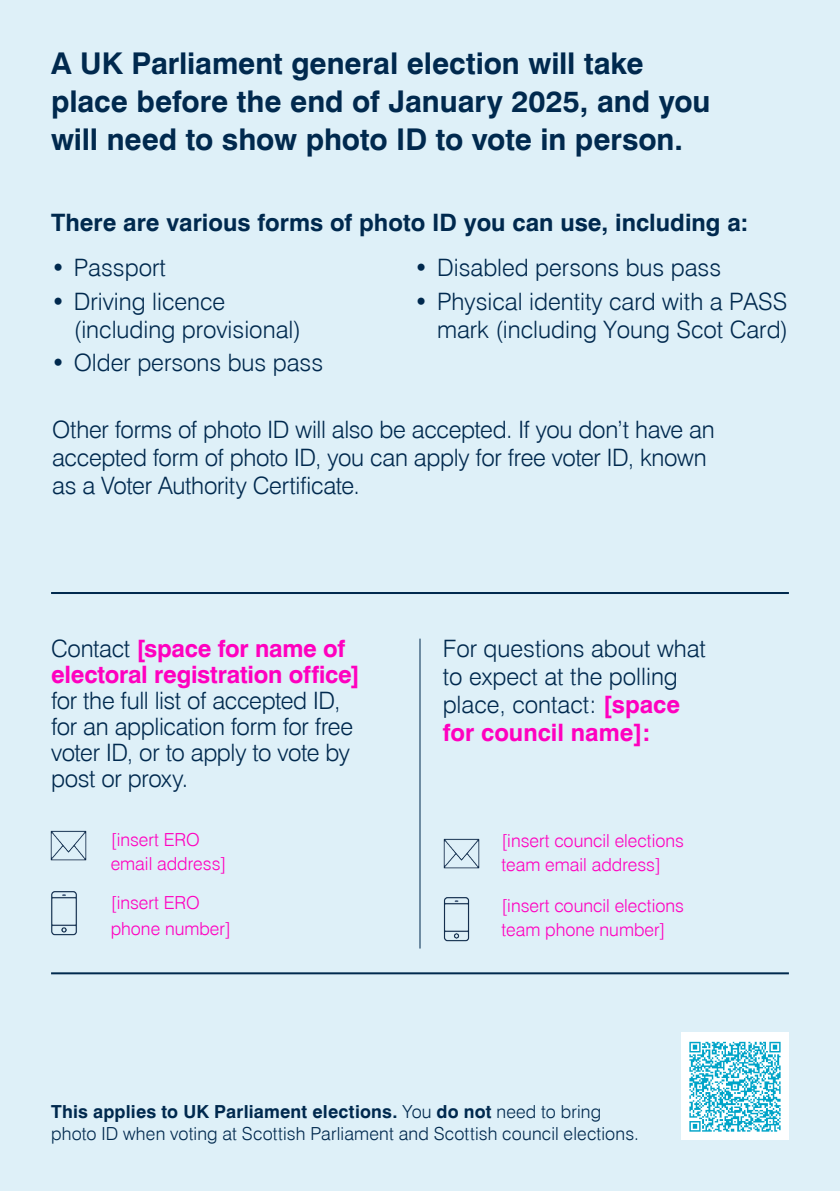
<style>
.page{position:relative;width:840px;height:1191px;background:#fff}
.page>*{position:absolute;margin:0;border:0;box-sizing:border-box;transform-origin:0 0}
.text_12_16{font:700 30px/38px "Swiss 721 BT";color:#00294e}
.text_12_16_bullets{font:300 24px/28px "Swiss 721 BT";color:#00294e}
.text_12_16-2{font:700 24px "Swiss 721 BT";color:#00294e}
.text_12_16_bullets-2{font:300 18px/24px "Swiss 721 BT";color:#ff00bf}
.text_12_16-3{font:300 18px/22px "Swiss 721 BT";letter-spacing:.01em;color:#00294e}
.s1{font-weight:700;color:#ff00bf}
.s2{font-weight:700}
</style>
<div class="page">
<div style="left:0;top:0;width:839px;height:1191px;background:#def0f8"></div>
<div style="left:680px;top:1032px;width:108px;height:108px;background:#fff"></div>
<img style="left:689px;top:1041px;width:92px;height:91px">
<img style="left:443px;top:838px;width:37px;height:31px">
<img style="left:443px;top:897px;width:27px;height:45px">
<img style="left:50px;top:830px;width:37px;height:31px">
<img style="left:51px;top:891px;width:26px;height:45px">
<hr style="left:51px;top:592px;width:737px;height:2px;background:#00294e">
<hr style="left:51px;top:972px;width:737px;height:2px;background:#00294e">
<hr style="left:419px;top:638px;width:1px;height:310px;background:#00294e">
<p class="text_12_16" style="left:51px;top:44px;width:660px">A UK Parliament general election will take place before the end of January 2025, and you will need to show photo ID to vote in person.</p>
<p class="text_12_16-2" style="left:51px;top:208px;width:698px">There are various forms of photo ID you can use, including a:</p>
<p class="text_12_16_bullets" style="left:51px;top:253px;width:116px">• Passport</p>
<p class="text_12_16_bullets" style="left:74px;top:287px;width:229px;text-indent:-23px">• Driving licence (including provisional)</p>
<p class="text_12_16_bullets" style="left:51px;top:348px;width:273px">• Older persons bus pass</p>
<p class="text_12_16_bullets" style="left:414px;top:253px;width:308px">• Disabled persons bus pass</p>
<p class="text_12_16_bullets" style="left:414px;top:287px;width:375px;text-align:right">• Physical identity card with a PASS mark (including Young Scot Card)</p>
<p class="text_12_16_bullets" style="left:52px;top:415px;width:663px">Other forms of photo ID will also be accepted. If you don’t have an accepted form of photo ID, you can apply for free voter ID, known as a Voter Authority Certificate.</p>
<p class="text_12_16_bullets" style="left:51px;top:635px;width:310px;line-height:26px">Contact <span class="s1">[space for name of electoral registration office] </span>for the full list of accepted ID, for an application form for free voter ID, or to apply to vote by post or proxy.</p>
<p class="text_12_16_bullets-2" style="left:111px;top:827px;width:117px">[insert ERO email address]</p>
<p class="text_12_16_bullets-2" style="left:111px;top:890px;width:122px;line-height:25.6px">[insert ERO phone number]</p>
<p class="text_12_16_bullets" style="left:442px;top:634px;width:265px">For questions about what to expect at the polling place, contact: <span class="s1">[space for council name]:</span></p>
<p class="text_12_16_bullets-2" style="left:501px;top:828px;width:184px">[insert council elections team email address]</p>
<p class="text_12_16_bullets-2" style="left:501px;top:893px;width:184px">[insert council elections team phone number]</p>
<p class="text_12_16-3" style="left:51px;top:1100px;width:589px"><span class="s2">This applies to UK Parliament elections.</span> You <span class="s2">do not</span> need to bring photo ID when voting at Scottish Parliament and Scottish council elections.</p>
</div>
